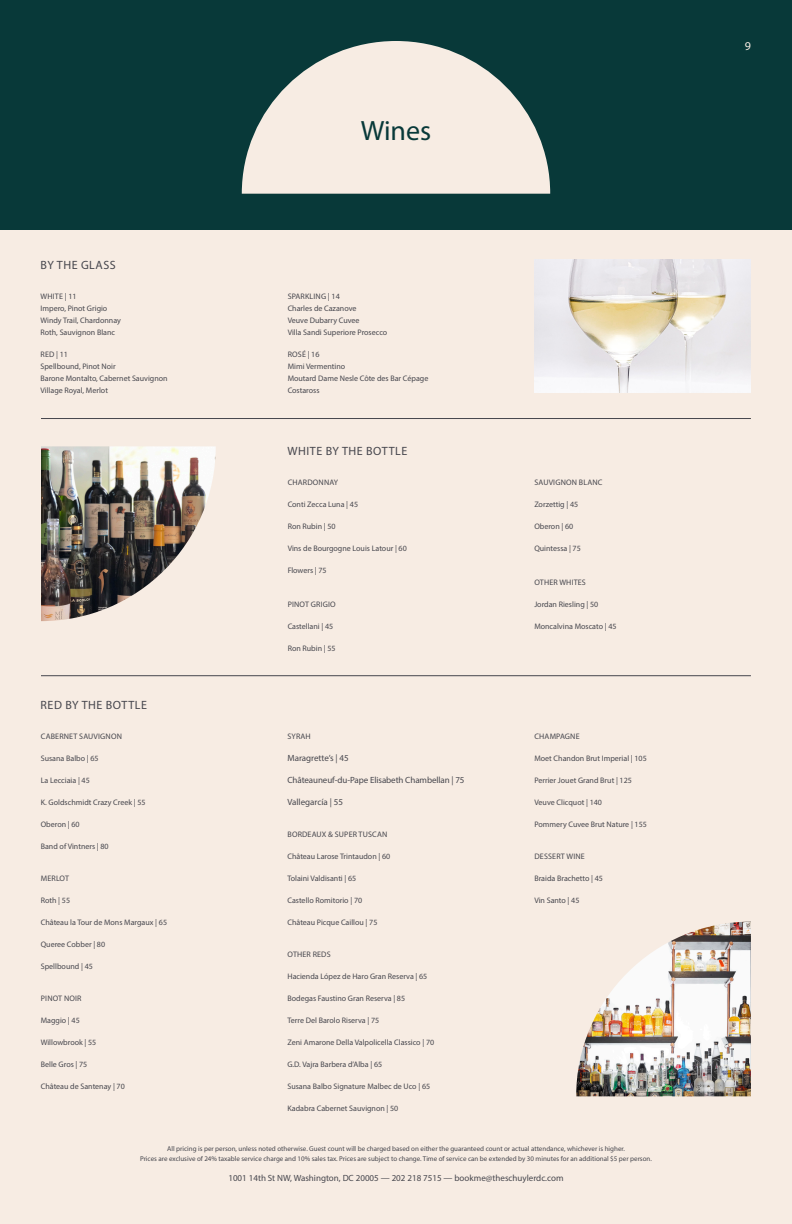
<style>
.page{position:relative;width:792px;height:1224px;background:#f7ece3}
.page>*{position:absolute;margin:0;border:0;box-sizing:border-box;transform-origin:0 0}
.t1{font:28px "Myriad Pro";color:#083939}
.t2{font:12px "Myriad Pro";letter-spacing:.045em;color:#46464d}
.t3{font:12px "Myriad Pro";color:#f7ece3}
.Ingredients{font:9px "Myriad Pro";letter-spacing:-.01em;color:#46464d}
.Body{font:9px "Myriad Pro";color:#46464d}
.Ingredients-2{font:8px/12px "Myriad Pro";color:#46464d}
.Dish{font:8px "Myriad Pro";letter-spacing:.02em;color:#46464d}
.Body-2{font:7px/10px "Myriad Pro";color:#46464d;text-align:center}
</style>
<div class="page">
<div style="left:0;top:0;width:792px;height:230px;background:#083939"></div>
<svg style="left:242px;top:41px;width:308px;height:153px;fill:#f7ece3"></svg>
<hr style="left:41px;top:418px;width:710px;height:1px;background:#46464d">
<hr style="left:41px;top:675px;width:710px;height:1px;background:#46464d">
<img style="left:534px;top:259px;width:217px;height:134px">
<img style="left:41px;top:446px;width:175px;height:175px">
<img style="left:576px;top:922px;width:175px;height:174px">
<h2 class="t2" style="left:41px;top:257px;width:77px">BY THE GLASS</h2>
<p class="Dish" style="left:41px;top:291px;width:38px">WHITE | 11</p>
<p class="Ingredients-2" style="left:40px;top:302px;width:82px">Impero, Pinot Grigio<br>Windy Trail, Chardonnay<br>Roth, Sauvignon Blanc</p>
<p class="Dish" style="left:41px;top:349px;width:29px">RED | 11</p>
<p class="Ingredients-2" style="left:40px;top:360px;width:129px">Spellbound, Pinot Noir<br>Barone Montalto, Cabernet Sauvignon<br>Village Royal, Merlot</p>
<h2 class="t2" style="left:41px;top:698px;width:108px">RED BY THE BOTTLE</h2>
<p class="Dish" style="left:41px;top:731px;width:83px">CABERNET SAUVIGNON</p>
<p class="Ingredients-2" style="left:41px;top:752px;width:59px">Susana Balbo | 65</p>
<p class="Ingredients-2" style="left:41px;top:774px;width:51px">La Lecciaia | 45</p>
<p class="Ingredients-2" style="left:41px;top:796px;width:106px">K. Goldschmidt Crazy Creek | 55</p>
<p class="Ingredients-2" style="left:41px;top:818px;width:40px">Oberon | 60</p>
<p class="Ingredients-2" style="left:41px;top:840px;width:69px">Band of Vintners | 80</p>
<p class="Dish" style="left:41px;top:873px;width:30px">MERLOT</p>
<p class="Ingredients-2" style="left:41px;top:894px;width:31px">Roth | 55</p>
<p class="Ingredients-2" style="left:41px;top:916px;width:128px">Château la Tour de Mons Margaux | 65</p>
<p class="Ingredients-2" style="left:41px;top:938px;width:66px">Queree Cobber | 80</p>
<p class="Ingredients-2" style="left:41px;top:960px;width:54px">Spellbound | 45</p>
<p class="Dish" style="left:41px;top:993px;width:42px">PINOT NOIR</p>
<p class="Ingredients-2" style="left:41px;top:1014px;width:41px">Maggio | 45</p>
<p class="Ingredients-2" style="left:41px;top:1036px;width:57px">Willowbrook | 55</p>
<p class="Ingredients-2" style="left:41px;top:1058px;width:48px">Belle Gros | 75</p>
<p class="Ingredients-2" style="left:41px;top:1080px;width:86px">Château de Santenay | 70</p>
<h1 class="t1" style="left:361px;top:113px;width:72px">Wines</h1>
<p class="Dish" style="left:288px;top:291px;width:54px">SPARKLING | 14</p>
<p class="Ingredients-2" style="left:288px;top:302px;width:101px">Charles de Cazanove<br>Veuve Dubarry Cuvee<br>Villa Sandi Superiore Prosecco</p>
<p class="Dish" style="left:288px;top:349px;width:33px">ROSÉ | 16</p>
<p class="Ingredients-2" style="left:288px;top:360px;width:142px">Mimi Vermentino<br>Moutard Dame Nesle Côte des Bar Cépage<br>Costaross</p>
<h2 class="t2" style="left:288px;top:443px;width:121px">WHITE BY THE BOTTLE</h2>
<p class="Dish" style="left:288px;top:477px;width:52px">CHARDONNAY</p>
<p class="Ingredients-2" style="left:288px;top:498px;width:72px">Conti Zecca Luna | 45</p>
<p class="Ingredients-2" style="left:288px;top:520px;width:49px">Ron Rubin | 50</p>
<p class="Ingredients-2" style="left:288px;top:542px;width:121px">Vins de Bourgogne Louis Latour | 60</p>
<p class="Ingredients-2" style="left:288px;top:564px;width:41px">Flowers | 75</p>
<p class="Dish" style="left:288px;top:599px;width:49px">PINOT GRIGIO</p>
<p class="Ingredients-2" style="left:288px;top:620px;width:47px">Castellani | 45</p>
<p class="Ingredients-2" style="left:288px;top:642px;width:49px">Ron Rubin | 55</p>
<p class="Dish" style="left:288px;top:731px;width:25px">SYRAH</p>
<p class="Ingredients" style="left:287px;top:752px;width:63px">Maragrette’s | 45</p>
<p class="Ingredients" style="left:287px;top:774px;width:179px">Châteauneuf-du-Pape Elisabeth Chambellan | 75</p>
<p class="Ingredients" style="left:287px;top:796px;width:57px">Vallegarcía | 55</p>
<p class="Dish" style="left:288px;top:829px;width:101px">BORDEAUX &amp; SUPER TUSCAN</p>
<p class="Ingredients-2" style="left:287px;top:850px;width:104px">Château Larose Trintaudon | 60</p>
<p class="Ingredients-2" style="left:287px;top:872px;width:70px">Tolaini Valdisanti | 65</p>
<p class="Ingredients-2" style="left:287px;top:894px;width:76px">Castello Romitorio | 70</p>
<p class="Ingredients-2" style="left:287px;top:916px;width:92px">Château Picque Caillou | 75</p>
<p class="Dish" style="left:288px;top:949px;width:45px">OTHER REDS</p>
<p class="Ingredients-2" style="left:287px;top:970px;width:141px">Hacienda López de Haro Gran Reserva | 65</p>
<p class="Ingredients-2" style="left:287px;top:992px;width:119px">Bodegas Faustino Gran Reserva | 85</p>
<p class="Ingredients-2" style="left:287px;top:1014px;width:93px">Terre Del Barolo Riserva | 75</p>
<p class="Ingredients-2" style="left:287px;top:1036px;width:148px">Zeni Amarone Della Valpolicella Classico | 70</p>
<p class="Ingredients-2" style="left:287px;top:1058px;width:96px">G.D. Vajra Barbera d’Alba | 65</p>
<p class="Ingredients-2" style="left:287px;top:1080px;width:144px">Susana Balbo Signature Malbec de Uco | 65</p>
<p class="Ingredients-2" style="left:287px;top:1102px;width:112px">Kadabra Cabernet Sauvignon | 50</p>
<p class="Dish" style="left:534px;top:477px;width:70px">SAUVIGNON BLANC</p>
<p class="Ingredients-2" style="left:534px;top:498px;width:45px">Zorzettig | 45</p>
<p class="Ingredients-2" style="left:534px;top:520px;width:40px">Oberon | 60</p>
<p class="Ingredients-2" style="left:534px;top:542px;width:48px">Quintessa | 75</p>
<p class="Dish" style="left:534px;top:577px;width:53px">OTHER WHITES</p>
<p class="Ingredients-2" style="left:534px;top:598px;width:66px">Jordan Riesling | 50</p>
<p class="Ingredients-2" style="left:534px;top:620px;width:84px">Moncalvina Moscato | 45</p>
<p class="Dish" style="left:534px;top:731px;width:47px">CHAMPAGNE</p>
<p class="Ingredients-2" style="left:534px;top:752px;width:114px">Moet Chandon Brut Imperial | 105</p>
<p class="Ingredients-2" style="left:534px;top:774px;width:99px">Perrier Jouet Grand Brut | 125</p>
<p class="Ingredients-2" style="left:534px;top:796px;width:69px">Veuve Clicquot | 140</p>
<p class="Ingredients-2" style="left:534px;top:818px;width:114px">Pommery Cuvee Brut Nature | 155</p>
<p class="Dish" style="left:534px;top:851px;width:52px">DESSERT WINE</p>
<p class="Ingredients-2" style="left:534px;top:872px;width:70px">Braida Brachetto | 45</p>
<p class="Ingredients-2" style="left:534px;top:894px;width:47px">Vin Santo | 45</p>
<p class="Body-2" style="left:140px;top:1144px;width:513px">All pricing is per person, unless noted otherwise. Guest count will be charged based on either the guaranteed count or actual attendance, whichever is higher.<br>Prices are exclusive of 24% taxable service charge and 10% sales tax. Prices are subject to change. Time of service can be extended by 30 minutes for an additional $5 per person.</p>
<p class="Body" style="left:228px;top:1172px;width:337px">1001 14th St NW, Washington, DC 20005 — 202 218 7515 — bookme@theschuylerdc.com</p>
<h2 class="t3" style="left:745px;top:39px;width:8px">9</h2>
</div>
